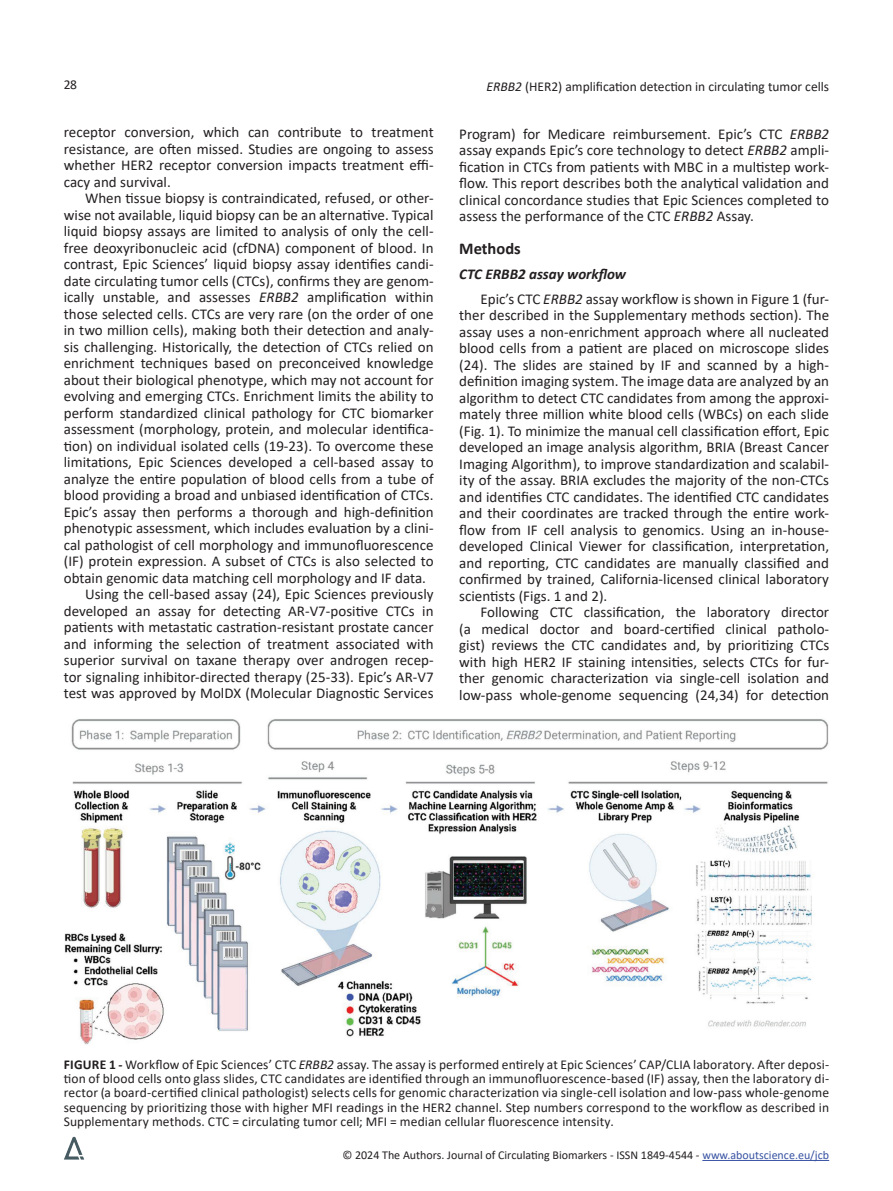
<style>
.page{position:relative;width:893px;height:1191px;background:#fff}
.page>*{position:absolute;margin:0;border:0;box-sizing:border-box;transform-origin:0 0}
.t1{font:700 16.5px "Calibri";color:#231f20}
.t2{font:15px/16.5px "Calibri";color:#231f20;text-align:justify}
.t3{font:13.5px/14.2px "Calibri";letter-spacing:.005em;color:#231f20;text-align:justify}
.t4{font:12px "Calibri";color:#231f20}
.s1{font-style:italic}
.s2{font-weight:700;font-style:italic}
.s3{font-weight:700}
.s4{color:#3853a3}
</style>
<div class="page">
<hr style="left:702px;top:1160px;width:127px;height:1px;background:#3853a3">
<img style="left:64px;top:1136px;width:21px;height:24px">
<img style="left:64px;top:719px;width:765px;height:326px">
<p class="t3" style="left:64px;top:77px;width:15px">28</p>
<p class="t3" style="left:486px;top:79px;width:344px"><span class="s1">ERBB2</span> (HER2) amplification detection in circulating tumor cells</p>
<p class="t2" style="left:64px;top:123px;width:371px">receptor conversion, which can contribute to treatment resistance, are often missed. Studies are ongoing to assess whether HER2 receptor conversion impacts treatment effi&shy;cacy and survival.</p>
<p class="t2" style="left:85px;top:189px;width:350px">When tissue biopsy is contraindicated, refused, or other-</p>
<p class="t2" style="left:64px;top:206px;width:371px">wise not available, liquid biopsy can be an alternative. Typical</p>
<p class="t2" style="left:64px;top:222px;width:371px">liquid biopsy assays are limited to analysis of only the cell-</p>
<p class="t2" style="left:64px;top:239px;width:371px">free deoxyribonucleic acid (cfDNA) component of blood. In</p>
<p class="t2" style="left:64px;top:255px;width:371px">contrast, Epic Sciences’ liquid biopsy assay identifies candi-</p>
<p class="t2" style="left:64px;top:272px;width:371px">date circulating tumor cells (CTCs), confirms they are genom-</p>
<p class="t2" style="left:64px;top:288px;width:371px">ically unstable, and assesses <span class="s1">ERBB2</span> amplification within</p>
<p class="t2" style="left:64px;top:305px;width:371px">those selected cells. CTCs are very rare (on the order of one</p>
<p class="t2" style="left:64px;top:321px;width:371px">in two million cells), making both their detection and analy-</p>
<p class="t2" style="left:64px;top:338px;width:371px">sis challenging. Historically, the detection of CTCs relied on</p>
<p class="t2" style="left:64px;top:354px;width:371px">enrichment techniques based on preconceived knowledge</p>
<p class="t2" style="left:64px;top:371px;width:371px">about their biological phenotype, which may not account for</p>
<p class="t2" style="left:64px;top:387px;width:371px">evolving and emerging CTCs. Enrichment limits the ability to</p>
<p class="t2" style="left:64px;top:404px;width:371px">perform standardized clinical pathology for CTC biomarker</p>
<p class="t2" style="left:64px;top:420px;width:371px">assessment (morphology, protein, and molecular identifica-</p>
<p class="t2" style="left:64px;top:437px;width:371px">tion) on individual isolated cells (19-23). To overcome these</p>
<p class="t2" style="left:64px;top:453px;width:371px">limitations, Epic Sciences developed a cell-based assay to</p>
<p class="t2" style="left:64px;top:470px;width:371px">analyze the entire population of blood cells from a tube of</p>
<p class="t2" style="left:64px;top:486px;width:371px">blood providing a broad and unbiased identification of CTCs.</p>
<p class="t2" style="left:64px;top:503px;width:371px">Epic’s assay then performs a thorough and high-definition</p>
<p class="t2" style="left:64px;top:519px;width:371px">phenotypic assessment, which includes evaluation by a clini-</p>
<p class="t2" style="left:64px;top:536px;width:371px">cal pathologist of cell morphology and immunofluorescence</p>
<p class="t2" style="left:64px;top:552px;width:371px">(IF) protein expression. A subset of CTCs is also selected to</p>
<p class="t2" style="left:64px;top:569px;width:364px">obtain genomic data matching cell morphology and IF data.</p>
<p class="t2" style="left:85px;top:585px;width:350px">Using the cell-based assay (24), Epic Sciences previously</p>
<p class="t2" style="left:64px;top:602px;width:371px">developed an assay for detecting AR-V7-positive CTCs in</p>
<p class="t2" style="left:64px;top:618px;width:371px">patients with metastatic castration-resistant prostate cancer</p>
<p class="t2" style="left:64px;top:635px;width:371px">and informing the selection of treatment associated with</p>
<p class="t2" style="left:64px;top:651px;width:371px">superior survival on taxane therapy over androgen recep-</p>
<p class="t2" style="left:64px;top:668px;width:371px">tor signaling inhibitor-directed therapy (25-33). Epic’s AR-V7</p>
<p class="t2" style="left:64px;top:684px;width:371px">test was approved by MolDX (Molecular Diagnostic Services</p>
<p class="t2" style="left:459px;top:125px;width:371px">Program) for Medicare reimbursement. Epic’s CTC <span class="s1">ERBB2 </span>assay expands Epic’s core technology to detect <span class="s1">ERBB2</span> ampli&shy;fication in CTCs from patients with MBC in a multistep work&shy;flow. This report describes both the analytical validation and clinical concordance studies that Epic Sciences completed to assess the performance of the CTC <span class="s1">ERBB2</span> Assay.</p>
<p class="t1" style="left:459px;top:236px;width:63px">Methods</p>
<p class="t2" style="left:480px;top:261px;width:350px;line-height:25px;text-indent:-21px"><span class="s2">CTC ERBB2 assay workflow<br></span>Epic’s CTC <span class="s1">ERBB2</span> assay workflow is shown in Figure 1 (fur-</p>
<p class="t2" style="left:459px;top:306px;width:371px">ther described in the Supplementary methods section). The assay uses a non-enrichment approach where all nucleated blood cells from a patient are placed on microscope slides (24). The slides are stained by IF and scanned by a high&shy;definition imaging system. The image data are analyzed by an algorithm to detect CTC candidates from among the approxi&shy;mately three million white blood cells (WBCs) on each slide (Fig. 1). To minimize the manual cell classification effort, Epic developed an image analysis algorithm, BRIA (Breast Cancer Imaging Algorithm), to improve standardization and scalabil&shy;ity of the assay. BRIA excludes the majority of the non-CTCs and identifies CTC candidates. The identified CTC candidates and their coordinates are tracked through the entire work&shy;flow from IF cell analysis to genomics. Using an in-house&shy;developed Clinical Viewer for classification, interpretation, and reporting, CTC candidates are manually classified and confirmed by trained, California-licensed clinical laboratory scientists (Figs. 1 and 2).</p>
<p class="t2" style="left:459px;top:603px;width:371px;text-indent:21px">Following CTC classification, the laboratory director (a medical doctor and board-certified clinical patholo&shy;gist) reviews the CTC candidates and, by prioritizing CTCs with high HER2 IF staining intensities, selects CTCs for fur&shy;ther genomic characterization via single-cell isolation and low-pass whole-genome sequencing (24,34) for detection</p>
<p class="t3" style="left:64px;top:1056px;width:767px"><span class="s3">FIGURE 1 -</span> Workflow of Epic Sciences’ CTC <span class="s1">ERBB2</span> assay. The assay is performed entirely at Epic Sciences’ CAP/CLIA laboratory. After deposi&shy;tion of blood cells onto glass slides, CTC candidates are identified through an immunofluorescence-based (IF) assay, then the laboratory di&shy;rector (a board-certified clinical pathologist) selects cells for genomic characterization via single-cell isolation and low-pass whole-genome sequencing by prioritizing those with higher MFI readings in the HER2 channel. Step numbers correspond to the workflow as described in Supplementary methods. CTC = circulating tumor cell; MFI = median cellular fluorescence intensity.</p>
<p class="t4" style="left:342px;top:1146px;width:488px">© 2024 The Authors. Journal of Circulating Biomarkers - ISSN 1849-4544 - <span class="s4">www.aboutscience.eu/jcb</span></p>
</div>
